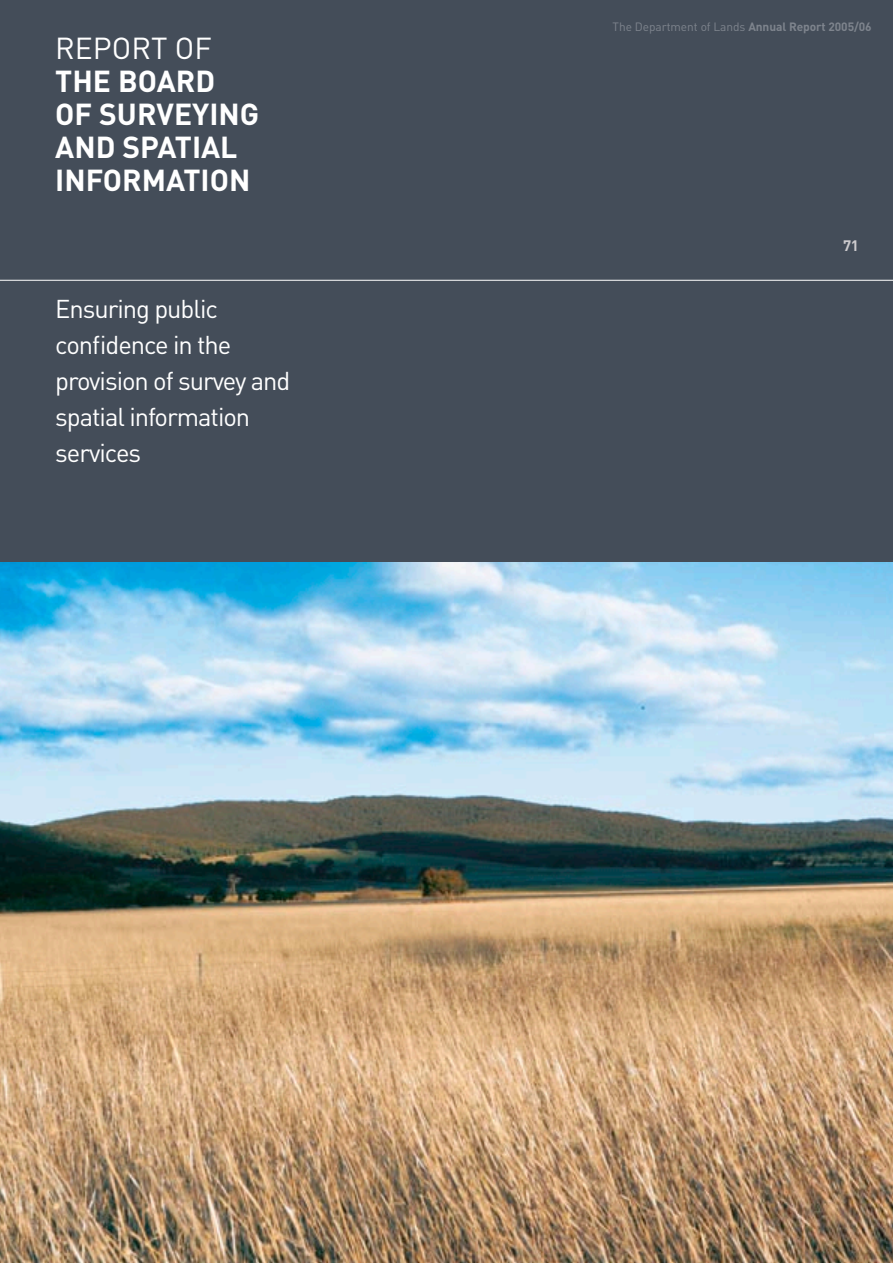
<style>
.page{position:relative;width:893px;height:1263px;background:#fff}
.page>*{position:absolute;margin:0;border:0;box-sizing:border-box;transform-origin:0 0}
.Section_Header_TB{font:700 30px/33px "DIN";color:#fff}
.Intro_White_TB{font:25.5px/36px "DIN";letter-spacing:-.04em;color:#fff}
.Folio_Grey_TB{font:700 15px "DIN";color:#cdcbce}
.t1{font:12px "DIN";letter-spacing:-.005em;color:#7e848d}
.s1{font-weight:400}
.s2{font-weight:700}
</style>
<div class="page">
<img style="left:0;top:561px;width:893px;height:702px">
<div style="left:0;top:0;width:893px;height:561px;background:#444d59"></div>
<hr style="left:0;top:280px;width:893px;height:1px;background:#fff">
<p class="Section_Header_TB" style="left:55px;top:30px;width:206px"><span class="s1">REPORT OF<br></span>THE BOARD<br>OF SURVEYING<br>AND SPATIAL<br>INFORMATION</p>
<p class="Intro_White_TB" style="left:55px;top:291px;width:237px">Ensuring public confidence in the provision of survey and spatial information services</p>
<p class="t1" style="left:613px;top:19px;width:261px">The Department of Lands <span class="s2">Annual Report 2005/06</span></p>
<p class="Folio_Grey_TB" style="left:843px;top:236px;width:17px">71</p>
</div>
